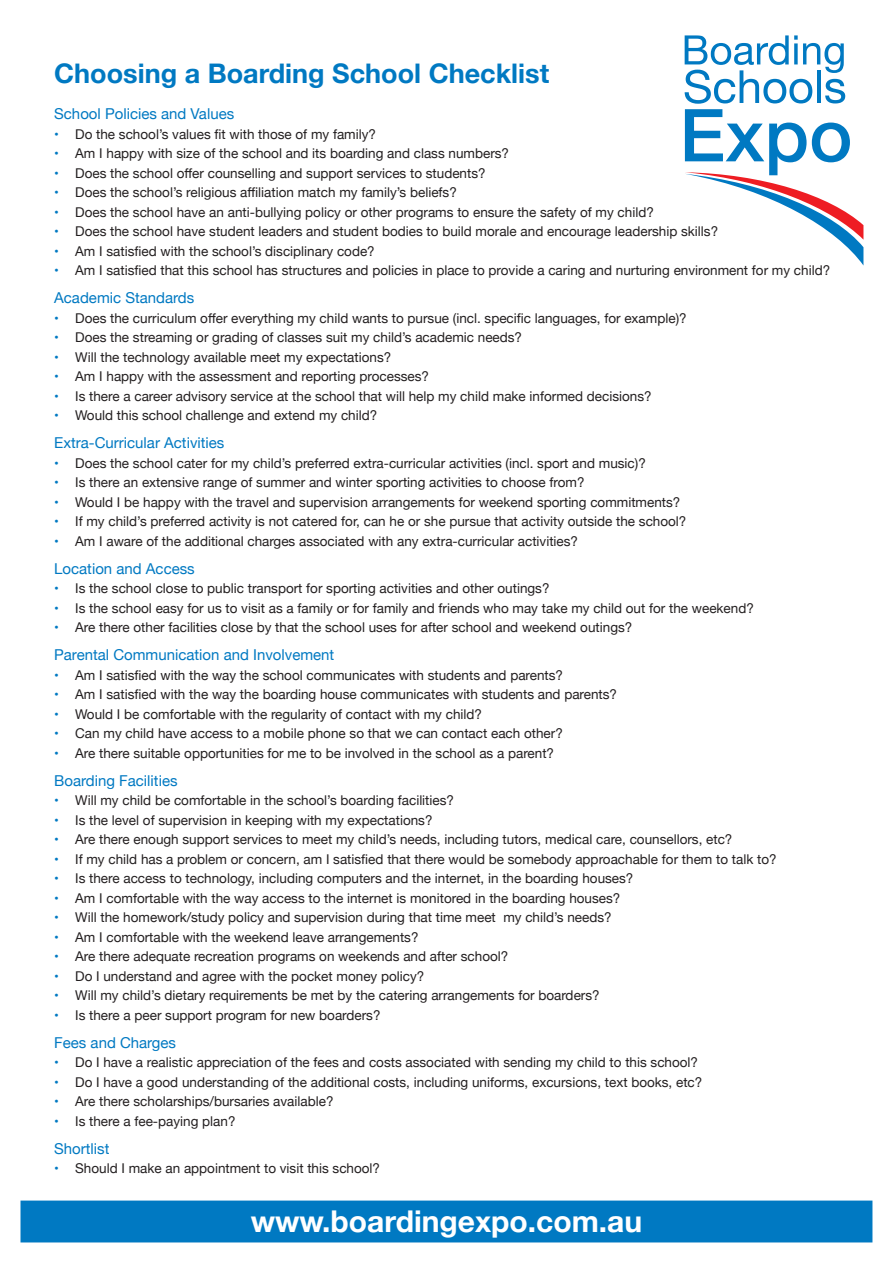
<style>
.page{position:relative;width:893px;height:1263px;background:#fff}
.page>*{position:absolute;margin:0;border:0;box-sizing:border-box;transform-origin:0 0}
.t1{font:700 30px "Helvetica Neue";color:#fff}
.t2{font:700 27px "Helvetica Neue";color:#0079c2}
.t3{font:15px "Helvetica Neue";color:#0079c2}
.t4{font:13.5px "Helvetica Neue";color:#231f20}
.s1{color:#0079c2}
</style>
<div class="page">
<svg style="left:685px;top:35px;width:178px;height:230px"></svg>
<div style="left:21px;top:1201px;width:851px;height:41px;background:#0079c2"></div>
<div style="left:21px;top:1200px;width:851px;height:42px;border:2px solid #0079c2"></div>
<h2 class="t2" style="left:54px;top:52px;width:496px">Choosing a Boarding School Checklist</h2>
<p class="t3" style="left:54px;top:103px;width:182px">School Policies and Values</p>
<p class="t4" style="left:54px;top:124px;width:323px"><span class="s1">•</span> Do the school’s values fit with those of my family?</p>
<p class="t4" style="left:54px;top:144px;width:456px"><span class="s1">•</span> Am I happy with size of the school and its boarding and class numbers?</p>
<p class="t4" style="left:54px;top:163px;width:433px"><span class="s1">•</span> Does the school offer counselling and support services to students?</p>
<p class="t4" style="left:54px;top:183px;width:404px"><span class="s1">•</span> Does the school’s religious affiliation match my family’s beliefs?</p>
<p class="t4" style="left:54px;top:202px;width:601px"><span class="s1">•</span> Does the school have an anti-bullying policy or other programs to ensure the safety of my child?</p>
<p class="t4" style="left:54px;top:222px;width:665px"><span class="s1">•</span> Does the school have student leaders and student bodies to build morale and encourage leadership skills?</p>
<p class="t4" style="left:54px;top:241px;width:322px"><span class="s1">•</span> Am I satisfied with the school’s disciplinary code?</p>
<p class="t4" style="left:54px;top:261px;width:777px"><span class="s1">•</span> Am I satisfied that this school has structures and policies in place to provide a caring and nurturing environment for my child?</p>
<p class="t3" style="left:54px;top:287px;width:142px">Academic Standards</p>
<p class="t4" style="left:54px;top:308px;width:634px"><span class="s1">•</span> Does the curriculum offer everything my child wants to pursue (incl. specific languages, for example)?</p>
<p class="t4" style="left:54px;top:328px;width:469px"><span class="s1">•</span> Does the streaming or grading of classes suit my child’s academic needs?</p>
<p class="t4" style="left:54px;top:347px;width:339px"><span class="s1">•</span> Will the technology available meet my expectations?</p>
<p class="t4" style="left:54px;top:367px;width:376px"><span class="s1">•</span> Am I happy with the assessment and reporting processes?</p>
<p class="t4" style="left:54px;top:386px;width:599px"><span class="s1">•</span> Is there a career advisory service at the school that will help my child make informed decisions?</p>
<p class="t4" style="left:54px;top:406px;width:325px"><span class="s1">•</span> Would this school challenge and extend my child?</p>
<p class="t3" style="left:54px;top:432px;width:172px">Extra-Curricular Activities</p>
<p class="t4" style="left:54px;top:453px;width:593px"><span class="s1">•</span> Does the school cater for my child’s preferred extra-curricular activities (incl. sport and music)?</p>
<p class="t4" style="left:54px;top:473px;width:532px"><span class="s1">•</span> Is there an extensive range of summer and winter sporting activities to choose from?</p>
<p class="t4" style="left:54px;top:492px;width:628px"><span class="s1">•</span> Would I be happy with the travel and supervision arrangements for weekend sporting commitments?</p>
<p class="t4" style="left:54px;top:512px;width:634px"><span class="s1">•</span> If my child’s preferred activity is not catered for, can he or she pursue that activity outside the school?</p>
<p class="t4" style="left:54px;top:531px;width:525px"><span class="s1">•</span> Am I aware of the additional charges associated with any extra-curricular activities?</p>
<p class="t3" style="left:54px;top:558px;width:142px">Location and Access</p>
<p class="t4" style="left:54px;top:579px;width:497px"><span class="s1">•</span> Is the school close to public transport for sporting activities and other outings?</p>
<p class="t4" style="left:54px;top:598px;width:701px"><span class="s1">•</span> Is the school easy for us to visit as a family or for family and friends who may take my child out for the weekend?</p>
<p class="t4" style="left:54px;top:618px;width:580px"><span class="s1">•</span> Are there other facilities close by that the school uses for after school and weekend outings?</p>
<p class="t3" style="left:54px;top:644px;width:282px">Parental Communication and Involvement</p>
<p class="t4" style="left:54px;top:665px;width:510px"><span class="s1">•</span> Am I satisfied with the way the school communicates with students and parents?</p>
<p class="t4" style="left:54px;top:685px;width:564px"><span class="s1">•</span> Am I satisfied with the way the boarding house communicates with students and parents?</p>
<p class="t4" style="left:54px;top:704px;width:429px"><span class="s1">•</span> Would I be comfortable with the regularity of contact with my child?</p>
<p class="t4" style="left:54px;top:724px;width:510px"><span class="s1">•</span> Can my child have access to a mobile phone so that we can contact each other?</p>
<p class="t4" style="left:54px;top:743px;width:501px"><span class="s1">•</span> Are there suitable opportunities for me to be involved in the school as a parent?</p>
<p class="t3" style="left:54px;top:770px;width:125px">Boarding Facilities</p>
<p class="t4" style="left:54px;top:791px;width:401px"><span class="s1">•</span> Will my child be comfortable in the school’s boarding facilities?</p>
<p class="t4" style="left:54px;top:810px;width:380px"><span class="s1">•</span> Is the level of supervision in keeping with my expectations?</p>
<p class="t4" style="left:54px;top:830px;width:680px"><span class="s1">•</span> Are there enough support services to meet my child’s needs, including tutors, medical care, counsellors, etc?</p>
<p class="t4" style="left:54px;top:849px;width:724px"><span class="s1">•</span> If my child has a problem or concern, am I satisfied that there would be somebody approachable for them to talk to?</p>
<p class="t4" style="left:54px;top:869px;width:581px"><span class="s1">•</span> Is there access to technology, including computers and the internet, in the boarding houses?</p>
<p class="t4" style="left:54px;top:888px;width:568px"><span class="s1">•</span> Am I comfortable with the way access to the internet is monitored in the boarding houses?</p>
<p class="t4" style="left:54px;top:908px;width:559px"><span class="s1">•</span> Will the homework/study policy and supervision during that time meet my child’s needs?</p>
<p class="t4" style="left:54px;top:927px;width:366px"><span class="s1">•</span> Am I comfortable with the weekend leave arrangements?</p>
<p class="t4" style="left:54px;top:947px;width:456px"><span class="s1">•</span> Are there adequate recreation programs on weekends and after school?</p>
<p class="t4" style="left:54px;top:966px;width:372px"><span class="s1">•</span> Do I understand and agree with the pocket money policy?</p>
<p class="t4" style="left:54px;top:986px;width:547px"><span class="s1">•</span> Will my child’s dietary requirements be met by the catering arrangements for boarders?</p>
<p class="t4" style="left:54px;top:1005px;width:328px"><span class="s1">•</span> Is there a peer support program for new boarders?</p>
<p class="t3" style="left:54px;top:1032px;width:123px">Fees and Charges</p>
<p class="t4" style="left:54px;top:1053px;width:645px"><span class="s1">•</span> Do I have a realistic appreciation of the fees and costs associated with sending my child to this school?</p>
<p class="t4" style="left:54px;top:1072px;width:650px"><span class="s1">•</span> Do I have a good understanding of the additional costs, including uniforms, excursions, text books, etc?</p>
<p class="t4" style="left:54px;top:1092px;width:281px"><span class="s1">•</span> Are there scholarships/bursaries available?</p>
<p class="t4" style="left:54px;top:1111px;width:183px"><span class="s1">•</span> Is there a fee-paying plan?</p>
<p class="t3" style="left:54px;top:1138px;width:57px">Shortlist</p>
<p class="t4" style="left:54px;top:1159px;width:327px"><span class="s1">•</span> Should I make an appointment to visit this school?</p>
<h1 class="t1" style="left:251px;top:1197px;width:393px">www.boardingexpo.com.au</h1>
</div>
